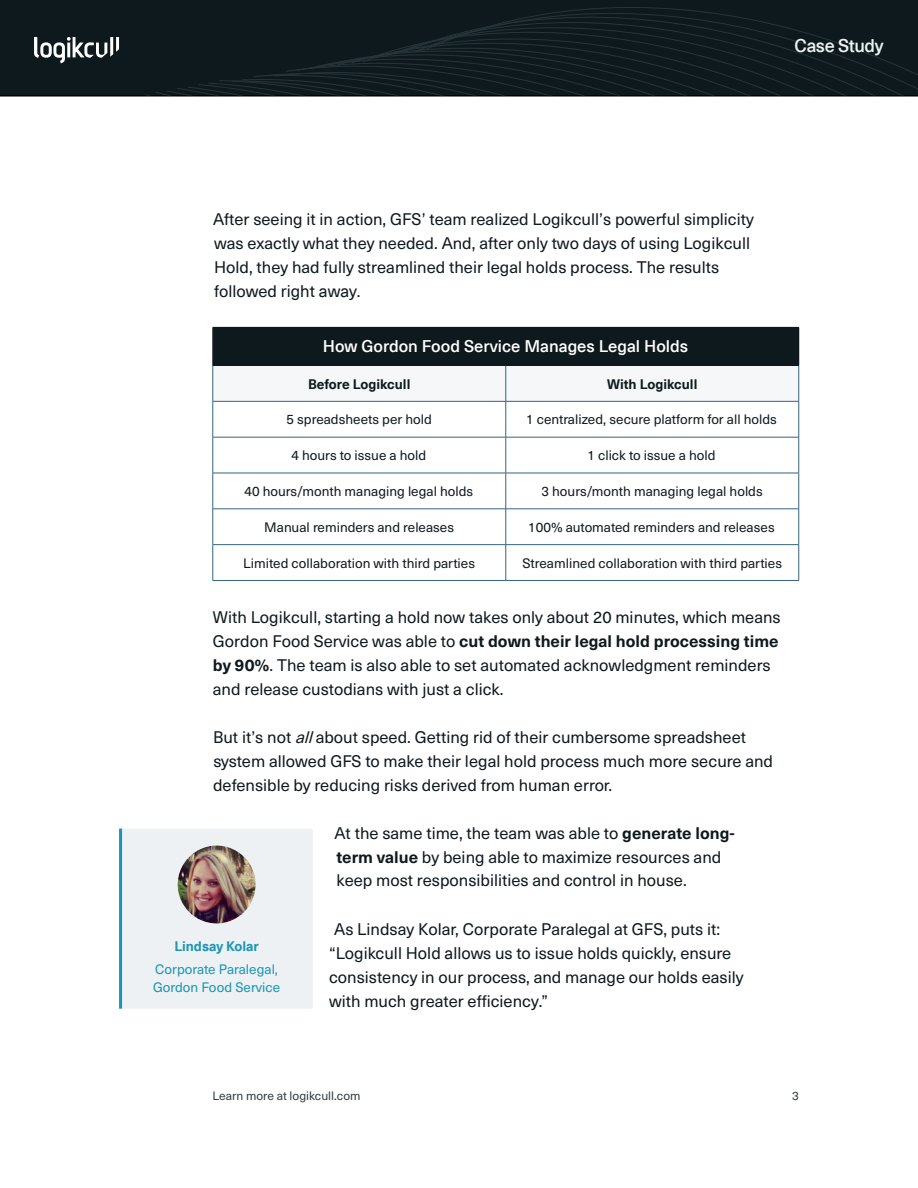
<style>
.page{position:relative;width:918px;height:1188px;background:#fff}
.page>*{position:absolute;margin:0;border:0;box-sizing:border-box;transform-origin:0 0}
.t1{font:500 18px "Neue Haas Unica W1 G";letter-spacing:-.025em;color:#edf1f3}
.t2{font:16.5px/24px "Neue Haas Unica W1 G";color:#0e191d}
.t3{font:500 16.5px "Neue Haas Unica W1 G";color:#fff}
.t4{font:13.5px "Neue Haas Unica W1 G";color:#0e191d}
.t5{font:13.5px/18px "Neue Haas Unica W1 G";color:#1a95b5}
.t6{font:700 13.5px "Neue Haas Unica W1 G";color:#0e191d}
.t7{font:700 13.5px "Neue Haas Unica W1 G";color:#1a95b5}
.t8{font:12px "Neue Haas Unica W1 G";color:#323b3f}
.s1{font-weight:700}
.s2{font-style:italic}
</style>
<div class="page">
<svg style="left:0;top:0;width:918px;height:97px;background:#101b20"></svg>
<svg style="left:34px;top:37px;width:85px;height:26px"></svg>
<div style="left:213px;top:327px;width:586px;height:39px;background:#0e191d"></div>
<div style="left:214px;top:366px;width:585px;height:35px;background:#f5f7f9"></div>
<svg style="left:214px;top:402px;width:585px;height:178px"></svg>
<hr style="left:799px;top:366px;width:1px;height:35px;background:#33647e">
<hr style="left:506px;top:401px;width:293px;height:1px;background:#33647e">
<hr style="left:506px;top:402px;width:1px;height:35px;background:#33647e">
<hr style="left:799px;top:402px;width:1px;height:35px;background:#33647e">
<hr style="left:213px;top:437px;width:293px;height:1px;background:#33647e">
<hr style="left:506px;top:437px;width:293px;height:1px;background:#33647e">
<hr style="left:506px;top:437px;width:1px;height:36px;background:#33647e">
<hr style="left:799px;top:437px;width:1px;height:36px;background:#33647e">
<hr style="left:506px;top:473px;width:1px;height:36px;background:#33647e">
<hr style="left:799px;top:473px;width:1px;height:36px;background:#33647e">
<hr style="left:506px;top:509px;width:1px;height:35px;background:#33647e">
<hr style="left:799px;top:509px;width:1px;height:35px;background:#33647e">
<hr style="left:506px;top:545px;width:1px;height:35px;background:#33647e">
<hr style="left:799px;top:545px;width:1px;height:35px;background:#33647e">
<hr style="left:213px;top:366px;width:1px;height:35px;background:#33647e">
<hr style="left:506px;top:366px;width:1px;height:35px;background:#33647e">
<hr style="left:213px;top:401px;width:293px;height:1px;background:#33647e">
<hr style="left:213px;top:402px;width:1px;height:35px;background:#33647e">
<hr style="left:213px;top:437px;width:1px;height:36px;background:#33647e">
<hr style="left:213px;top:473px;width:293px;height:1px;background:#33647e">
<hr style="left:213px;top:473px;width:1px;height:36px;background:#33647e">
<hr style="left:506px;top:473px;width:293px;height:1px;background:#33647e">
<hr style="left:213px;top:509px;width:293px;height:1px;background:#33647e">
<hr style="left:213px;top:509px;width:1px;height:35px;background:#33647e">
<hr style="left:506px;top:509px;width:293px;height:1px;background:#33647e">
<hr style="left:213px;top:544px;width:293px;height:1px;background:#33647e">
<hr style="left:213px;top:545px;width:1px;height:35px;background:#33647e">
<hr style="left:506px;top:544px;width:293px;height:1px;background:#33647e">
<hr style="left:213px;top:580px;width:293px;height:1px;background:#33647e">
<hr style="left:506px;top:580px;width:293px;height:1px;background:#33647e">
<hr style="left:799px;top:328px;width:1px;height:37px;background:#0e191d">
<div style="left:122px;top:829px;width:191px;height:180px;background:#edf1f3"></div>
<img style="left:178px;top:846px;width:78px;height:77px;border-radius:39px">
<hr style="left:119px;top:829px;width:3px;height:180px;background:#1a95b5">
<p class="t1" style="left:795px;top:33px;width:90px">Case Study</p>
<p class="t2" style="left:213px;top:206px;width:542px">After seeing it in action, GFS’ team realized Logikcull’s powerful simplicity was exactly what they needed. And, after only two days of using Logikcull Hold, they had fully streamlined their legal holds process. The results followed right away.</p>
<p class="t3" style="left:323px;top:334px;width:367px">How Gordon Food Service Manages Legal Holds</p>
<p class="t6" style="left:308px;top:374px;width:104px">Before Logikcull</p>
<p class="t6" style="left:607px;top:374px;width:92px">With Logikcull</p>
<p class="t4" style="left:287px;top:410px;width:147px">5 spreadsheets per hold</p>
<p class="t4" style="left:526px;top:410px;width:252px">1 centralized, secure platform for all holds</p>
<p class="t4" style="left:291px;top:445px;width:136px">4 hours to issue a hold</p>
<p class="t4" style="left:587px;top:445px;width:130px">1 click to issue a hold</p>
<p class="t4" style="left:244px;top:481px;width:230px">40 hours/month managing legal holds</p>
<p class="t4" style="left:541px;top:481px;width:223px">3 hours/month managing legal holds</p>
<p class="t4" style="left:264px;top:517px;width:191px">Manual reminders and releases</p>
<p class="t4" style="left:528px;top:517px;width:248px">100% automated reminders and releases</p>
<p class="t4" style="left:243px;top:553px;width:233px">Limited collaboration with third parties</p>
<p class="t4" style="left:522px;top:553px;width:261px">Streamlined collaboration with third parties</p>
<p class="t2" style="left:213px;top:604px;width:569px">With Logikcull, starting a hold now takes only about 20 minutes, which means Gordon Food Service was able to <span class="s1">cut down their legal hold processing time by 90%</span>. The team is also able to set automated acknowledgment reminders and release custodians with just a click.</p>
<p class="t2" style="left:213px;top:724px;width:562px">But it’s not <span class="s2">all</span>about speed. Getting rid of their cumbersome spreadsheet system allowed GFS to make their legal hold process much more secure and defensible by reducing risks derived from human error.</p>
<p class="t2" style="left:335px;top:820px;width:402px">At the same time, the team was able to <span class="s1">generate long&shy;term value</span> by being able to maximize resources and keep most responsibilities and control in house.</p>
<p class="t2" style="left:329px;top:916px;width:416px;text-indent:5px">As Lindsay Kolar, Corporate Paralegal at GFS, puts it: “Logikcull Hold allows us to issue holds quickly, ensure consistency in our process, and manage our holds easily with much greater efficiency.”</p>
<p class="t7" style="left:174px;top:936px;width:86px">Lindsay Kolar</p>
<p class="t5" style="left:153px;top:959px;width:129px">Corporate Paralegal,<br>Gordon Food Service</p>
<p class="t8" style="left:213px;top:1087px;width:149px">Learn more at logikcull.com</p>
<p class="t8" style="left:792px;top:1087px;width:8px">3</p>
</div>
